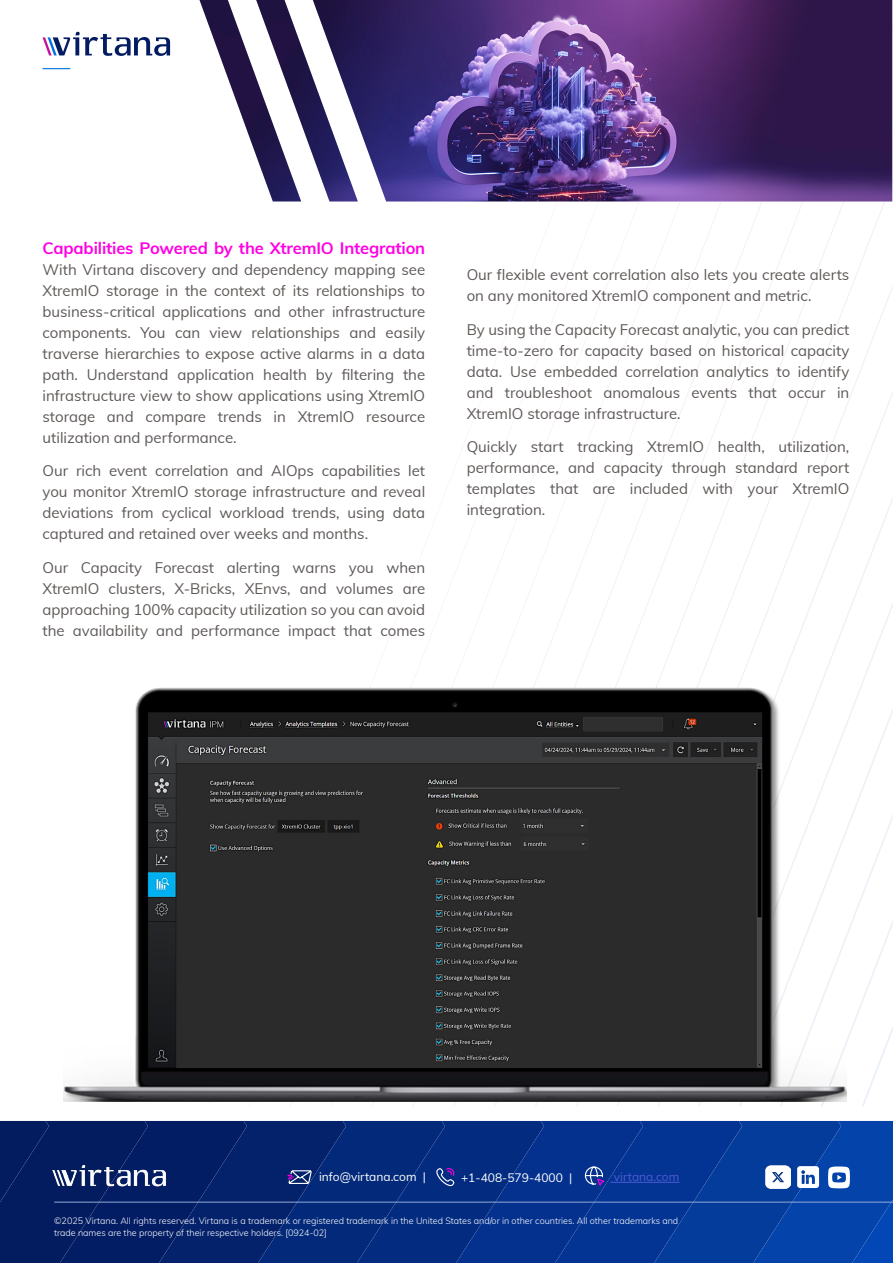
<style>
.page{position:relative;width:893px;height:1263px;background:#fff}
.page>*{position:absolute;margin:0;border:0;box-sizing:border-box;transform-origin:0 0}
.Body_Copy{font:700 16.5px "Muli";letter-spacing:-.01em;color:#ff00e3}
.Body_Copy-2{font:15px/21px "Muli";color:#5d5856;text-align:justify}
.t1{font:12px "Muli";color:#fff}
.t2{font:12px "Muli";color:#4f5cd6}
.t3{font:300 9px/12px "Muli";color:#fff}
</style>
<div class="page">
<svg style="left:780px;top:201px;width:41px;height:905px"></svg>
<svg style="left:821px;top:201px;width:41px;height:905px"></svg>
<svg style="left:862px;top:0;width:31px;height:1106px"></svg>
<svg style="left:0;top:1121px;width:893px;height:142px;background:#073083"></svg>
<img style="left:200px;top:0;width:692px;height:201px">
<svg style="left:43px;top:32px;width:127px;height:24px"></svg>
<svg style="left:43px;top:68px;width:27px;height:1px"></svg>
<img style="left:765px;top:1166px;width:26px;height:22px">
<img style="left:64px;top:687px;width:782px;height:414px">
<p class="Body_Copy" style="left:43px;top:236px;width:384px">Capabilities Powered by the XtremIO Integration</p>
<p class="Body_Copy-2" style="left:43px;top:258px;width:384px">With Virtana discovery and dependency mapping see XtremIO storage in the context of its relationships to business-critical applications and other infrastructure components. You can view relationships and easily traverse hierarchies to expose active alarms in a data path. Understand application health by filtering the infrastructure view to show applications using XtremIO storage and compare trends in XtremIO resource utilization and performance.</p>
<p class="Body_Copy-2" style="left:43px;top:460px;width:384px">Our rich event correlation and AIOps capabilities let you monitor XtremIO storage infrastructure and reveal deviations from cyclical workload trends, using data captured and retained over weeks and months.</p>
<p class="Body_Copy-2" style="left:43px;top:557px;width:384px">Our Capacity Forecast alerting warns you when XtremIO clusters, X-Bricks, XEnvs, and volumes are approaching 100% capacity utilization so you can avoid the availability and performance impact that comes</p>
<p class="Body_Copy-2" style="left:467px;top:263px;width:384px">Our flexible event correlation also lets you create alerts on any monitored XtremIO component and metric.</p>
<p class="Body_Copy-2" style="left:467px;top:318px;width:384px">By using the Capacity Forecast analytic, you can predict time-to-zero for capacity based on historical capacity data. Use embedded correlation analytics to identify and troubleshoot anomalous events that occur in XtremIO storage infrastructure.</p>
<p class="Body_Copy-2" style="left:467px;top:436px;width:384px">Quickly start tracking XtremIO health, utilization, performance, and capacity through standard report templates that are included with your XtremIO integration.</p>
<p class="t1" style="left:319px;top:1168px;width:108px">info@virtana.com |</p>
<p class="t1" style="left:461px;top:1169px;width:113px">+1-408-579-4000 |</p>
<p class="t2" style="left:614px;top:1168px;width:67px">virtana.com</p>
<p class="t3" style="left:54px;top:1215px;width:626px">©2025 Virtana. All rights reserved. Virtana is a trademark or registered trademark in the United States and/or in other countries. All other trademarks and trade names are the property of their respective holders. [0924-02]</p>
</div>
